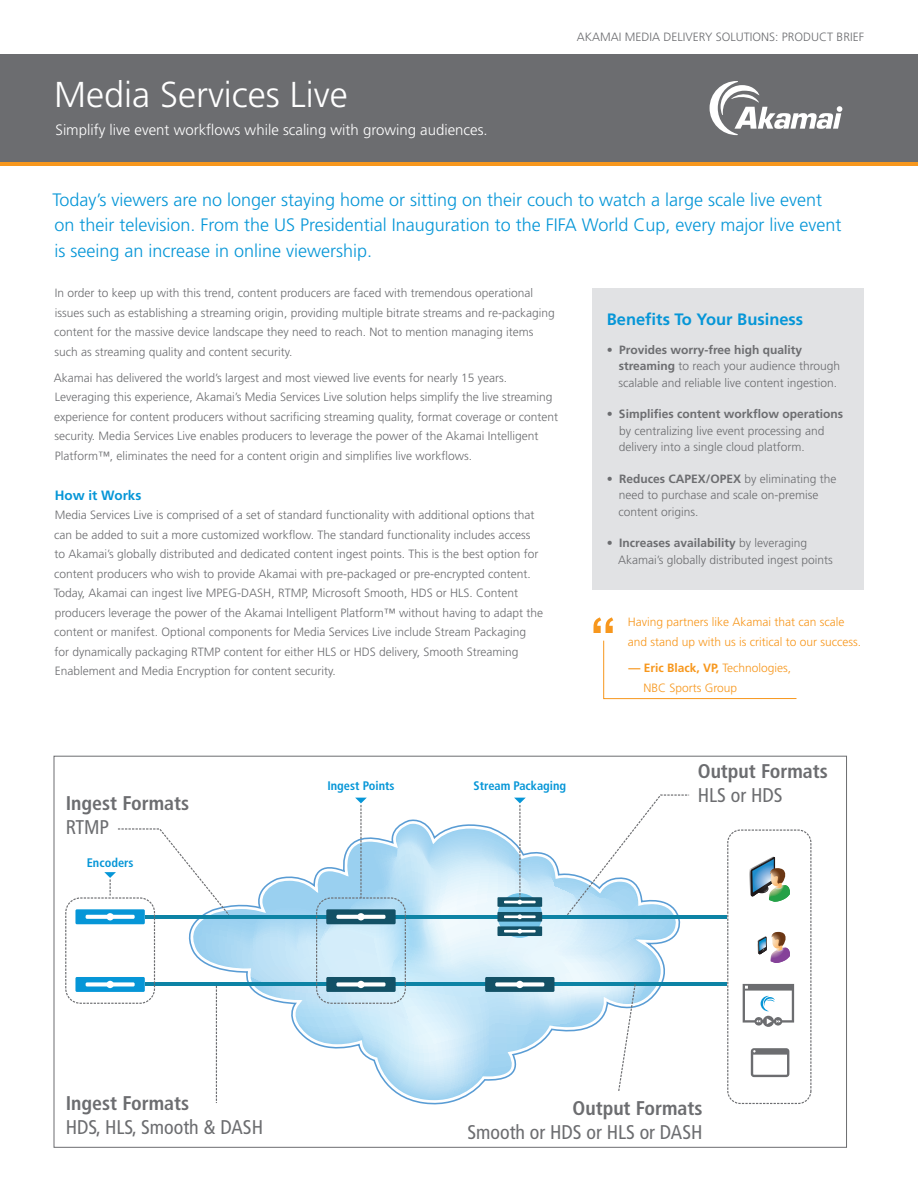
<style>
.page{position:relative;width:918px;height:1188px;background:#fff}
.page>*{position:absolute;margin:0;border:0;box-sizing:border-box;transform-origin:0 0}
.body_copy_white{font:300 36px "Frutiger";color:#fff}
.t1{font:condensed 19.8px/23.9px "Frutiger";color:#6c6d70;text-align:right}
.t2{font:700 condensed 19.8px/23.9px "Frutiger";color:#6c6d70}
.Intro_Paragraph{font:300 18px/25.5px "Frutiger";color:#0696d7}
.Benefits_Header{font:700 16.5px "Frutiger";color:#0696d7}
.body_copy_white-2{font:300 15px "Frutiger LT Std";color:#fff}
.Section_Header{font:700 13.5px "Frutiger";color:#0696d7}
.t3{font:700 condensed 12.45px "Frutiger";color:#0696d7}
.body_copy{font:300 12px/19.5px "Frutiger";color:#6c6d70}
.Quote_Guy{font:300 12px/19.5px "Frutiger";color:#f7971d}
.Hybrid_WAN_Solutions{font:300 12px "Frutiger";color:#6c6d70}
.s1{font-weight:700}
.s2{font-weight:400}
</style>
<div class="page">
<div style="left:0;top:54px;width:918px;height:108px;background:#6c6d70"></div>
<div style="left:592px;top:289px;width:272px;height:301px;background:#e1e2e4"></div>
<hr style="left:0;top:162px;width:918px;height:3px;background:#f7971d">
<svg style="left:710px;top:81px;width:132px;height:54px"></svg>
<svg style="left:191px;top:821px;width:487px;height:282px"></svg>
<hr style="left:145px;top:915px;width:582px;height:4px;background:#0d83a5">
<hr style="left:145px;top:983px;width:582px;height:3px;background:#0d83a5">
<svg style="left:757px;top:932px;width:33px;height:31px"></svg>
<svg style="left:749px;top:857px;width:41px;height:45px"></svg>
<div style="left:316px;top:897px;width:90px;height:107px;border:1px dashed #6c6d70;border-radius:15px"></div>
<div style="left:326px;top:909px;width:70px;height:15px;background:#135166"></div>
<svg style="left:336px;top:915px;width:50px;height:4px"></svg>
<div style="left:357px;top:913px;width:8px;height:7px;background:#fff;border-radius:50%"></div>
<div style="left:326px;top:977px;width:70px;height:15px;background:#135166"></div>
<svg style="left:336px;top:982px;width:50px;height:4px"></svg>
<div style="left:357px;top:981px;width:8px;height:7px;background:#fff;border-radius:50%"></div>
<div style="left:65px;top:897px;width:90px;height:107px;border:1px dashed #6c6d70;border-radius:15px"></div>
<div style="left:75px;top:909px;width:70px;height:15px;background:#0696d7"></div>
<svg style="left:86px;top:915px;width:49px;height:4px"></svg>
<div style="left:106px;top:913px;width:8px;height:7px;background:#fff;border-radius:50%"></div>
<div style="left:75px;top:977px;width:70px;height:15px;background:#0696d7"></div>
<svg style="left:86px;top:982px;width:49px;height:4px"></svg>
<div style="left:106px;top:981px;width:8px;height:7px;background:#fff;border-radius:50%"></div>
<div style="left:497px;top:893px;width:45px;height:45px;background:#77c6e9;border-radius:50%"></div>
<svg style="left:497px;top:897px;width:45px;height:10px"></svg>
<hr style="left:504px;top:901px;width:32px;height:2px;background:#fff">
<div style="left:497px;top:926px;width:45px;height:10px;background:#135166"></div>
<hr style="left:504px;top:930px;width:32px;height:3px;background:#fff">
<div style="left:497px;top:912px;width:45px;height:10px;background:#135166"></div>
<hr style="left:504px;top:915px;width:32px;height:3px;background:#fff">
<div style="left:485px;top:977px;width:69px;height:15px;background:#135166"></div>
<svg style="left:495px;top:982px;width:49px;height:4px"></svg>
<div style="left:516px;top:981px;width:7px;height:7px;background:#fff;border-radius:50%"></div>
<div style="left:727px;top:830px;width:84px;height:274px;border:1px dashed #6c6d70;border-radius:13px"></div>
<svg style="left:751px;top:1048px;width:38px;height:29px"></svg>
<div style="left:763px;top:1016px;width:11px;height:11px;background:#6c6d70;border-radius:50%"></div>
<svg style="left:743px;top:984px;width:51px;height:40px"></svg>
<svg style="left:566px;top:794px;width:124px;height:121px"></svg>
<svg style="left:104px;top:828px;width:126px;height:88px"></svg>
<svg style="left:355px;top:798px;width:12px;height:100px"></svg>
<svg style="left:514px;top:798px;width:12px;height:106px"></svg>
<svg style="left:617px;top:984px;width:19px;height:109px"></svg>
<svg style="left:216px;top:986px;width:1px;height:117px"></svg>
<svg style="left:603px;top:640px;width:194px;height:59px"></svg>
<svg style="left:593px;top:617px;width:20px;height:16px"></svg>
<p class="body_copy_white" style="left:54px;top:74px;width:295px">Media Services Live</p>
<p class="body_copy_white-2" style="left:56px;top:121px;width:434px">Simplify live event workflows while scaling with growing audiences.</p>
<p class="Hybrid_WAN_Solutions" style="left:577px;top:30px;width:289px">AKAMAI MEDIA DELIVERY SOLUTIONS: PRODUCT BRIEF</p>
<p class="Intro_Paragraph" style="left:52px;top:187px;width:791px">Today’s viewers are no longer staying home or sitting on their couch to watch a large scale live event on their television. From the US Presidential Inauguration to the FIFA World Cup, every major live event is seeing an increase in online viewership.</p>
<p class="body_copy" style="left:54px;top:283px;width:502px">In order to keep up with this trend, content producers are faced with tremendous operational issues such as establishing a streaming origin, providing multiple bitrate streams and re-packaging content for the massive device landscape they need to reach. Not to mention managing items such as streaming quality and content security.</p>
<p class="body_copy" style="left:54px;top:368px;width:506px">Akamai has delivered the world’s largest and most viewed live events for nearly 15 years.<br>Leveraging this experience, Akamai’s Media Services Live solution helps simplify the live streaming experience for content producers without sacrificing streaming quality, format coverage or content security. Media Services Live enables producers to leverage the power of the Akamai Intelligent Platform™, eliminates the need for a content origin and simplifies live workflows.</p>
<p class="Section_Header" style="left:55px;top:487px;width:88px">How it Works</p>
<p class="body_copy" style="left:54px;top:505px;width:491px">Media Services Live is comprised of a set of standard functionality with additional options that can be added to suit a more customized workflow. The standard functionality includes access to Akamai’s globally distributed and dedicated content ingest points. This is the best option for content producers who wish to provide Akamai with pre-packaged or pre-encrypted content.<br>Today, Akamai can ingest live MPEG-DASH, RTMP, Microsoft Smooth, HDS or HLS. Content producers leverage the power of the Akamai Intelligent Platform™ without having to adapt the content or manifest. Optional components for Media Services Live include Stream Packaging for dynamically packaging RTMP content for either HLS or HDS delivery, Smooth Streaming Enablement and Media Encryption for content security.</p>
<p class="Benefits_Header" style="left:607px;top:310px;width:198px">Benefits To Your Business</p>
<p class="body_copy" style="left:619px;top:342px;width:223px;line-height:16.5px;text-indent:-12px"><span class="s1">• Provides worry-free high quality streaming</span> to reach your audience through scalable and reliable live content ingestion.</p>
<p class="body_copy" style="left:619px;top:406px;width:226px;line-height:16.5px;text-indent:-12px"><span class="s1">• Simplifies content workflow operations </span>by centralizing live event processing and delivery into a single cloud platform.</p>
<p class="body_copy" style="left:619px;top:471px;width:220px;line-height:16.5px;text-indent:-12px"><span class="s1">• Reduces CAPEX/OPEX</span> by eliminating the need to purchase and scale on-premise content origins.</p>
<p class="body_copy" style="left:618px;top:535px;width:216px;line-height:16.5px;text-indent:-11px"><span class="s1">• Increases availability</span> by leveraging<br>Akamai’s globally distributed ingest points</p>
<p class="Quote_Guy" style="left:628px;top:613px;width:235px">Having partners like Akamai that can scale and stand up with us is critical to our success.</p>
<p class="Quote_Guy" style="left:644px;top:658px;width:149px;text-indent:-15px"><span class="s1">— Eric Black, VP,</span> Technologies,<br>NBC Sports Group</p>
<p class="t2" style="left:66px;top:791px;width:125px">Ingest Formats<br><span class="s2">RTMP</span></p>
<p class="t3" style="left:87px;top:855px;width:48px">Encoders</p>
<p class="t3" style="left:327px;top:778px;width:69px">Ingest Points</p>
<p class="t3" style="left:474px;top:778px;width:94px">Stream Packaging</p>
<p class="t2" style="left:698px;top:760px;width:132px">Output Formats<br><span class="s2">HLS or HDS</span></p>
<p class="t1" style="left:66px;top:1092px;width:199px;text-align:left"><span class="s1">Ingest Formats<br></span>HDS, HLS, Smooth &amp; DASH</p>
<p class="t1" style="left:467px;top:1096px;width:237px"><span class="s1">Output Formats<br></span>Smooth or HDS or HLS or DASH</p>
</div>
